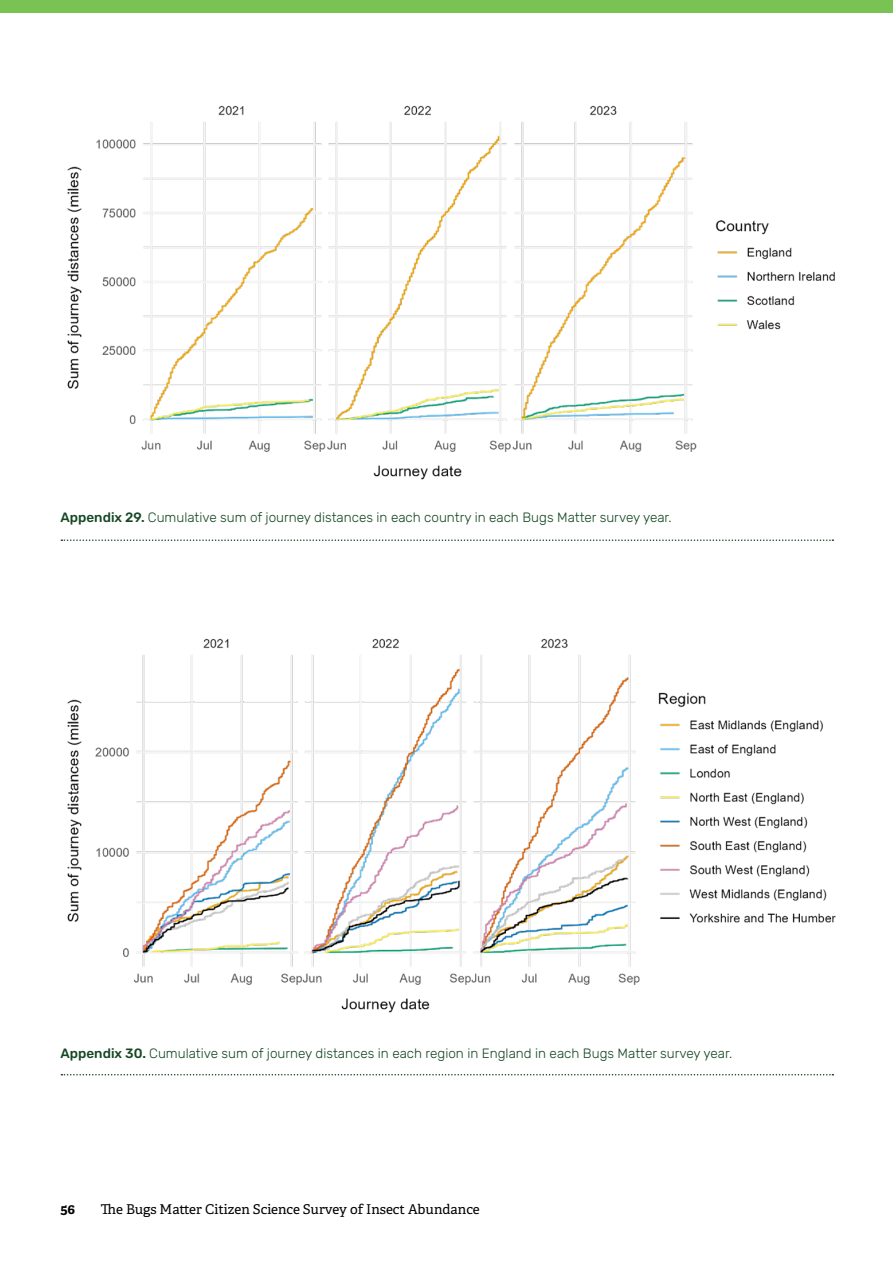
<style>
.page{position:relative;width:893px;height:1263px;background:#fff}
.page>*{position:absolute;margin:0;border:0;box-sizing:border-box;transform-origin:0 0}
.Paragraph{font:300 13.5px "Rubik";color:#144722}
.t1{font:13.5px "Adelle";color:#000}
.t2{font:700 13.5px "Adelle";color:#000}
.s1{font-weight:500}
</style>
<div class="page">
<div style="left:0;top:0;width:893px;height:13px;background:#79c254"></div>
<img style="left:67px;top:105px;width:768px;height:375px">
<svg style="left:61px;top:539px;width:772px;height:2px"></svg>
<img style="left:67px;top:638px;width:769px;height:375px">
<svg style="left:61px;top:1074px;width:772px;height:1px"></svg>
<p class="Paragraph" style="left:61px;top:508px;width:613px"><span class="s1">Appendix 29.</span> Cumulative sum of journey distances in each country in each Bugs Matter survey year.</p>
<p class="Paragraph" style="left:61px;top:1043px;width:673px"><span class="s1">Appendix 30.</span> Cumulative sum of journey distances in each region in England in each Bugs Matter survey year.</p>
<p class="t2" style="left:61px;top:1199px;width:16px">56</p>
<p class="t1" style="left:101px;top:1201px;width:380px">The Bugs Matter Citizen Science Survey of Insect Abundance</p>
</div>
